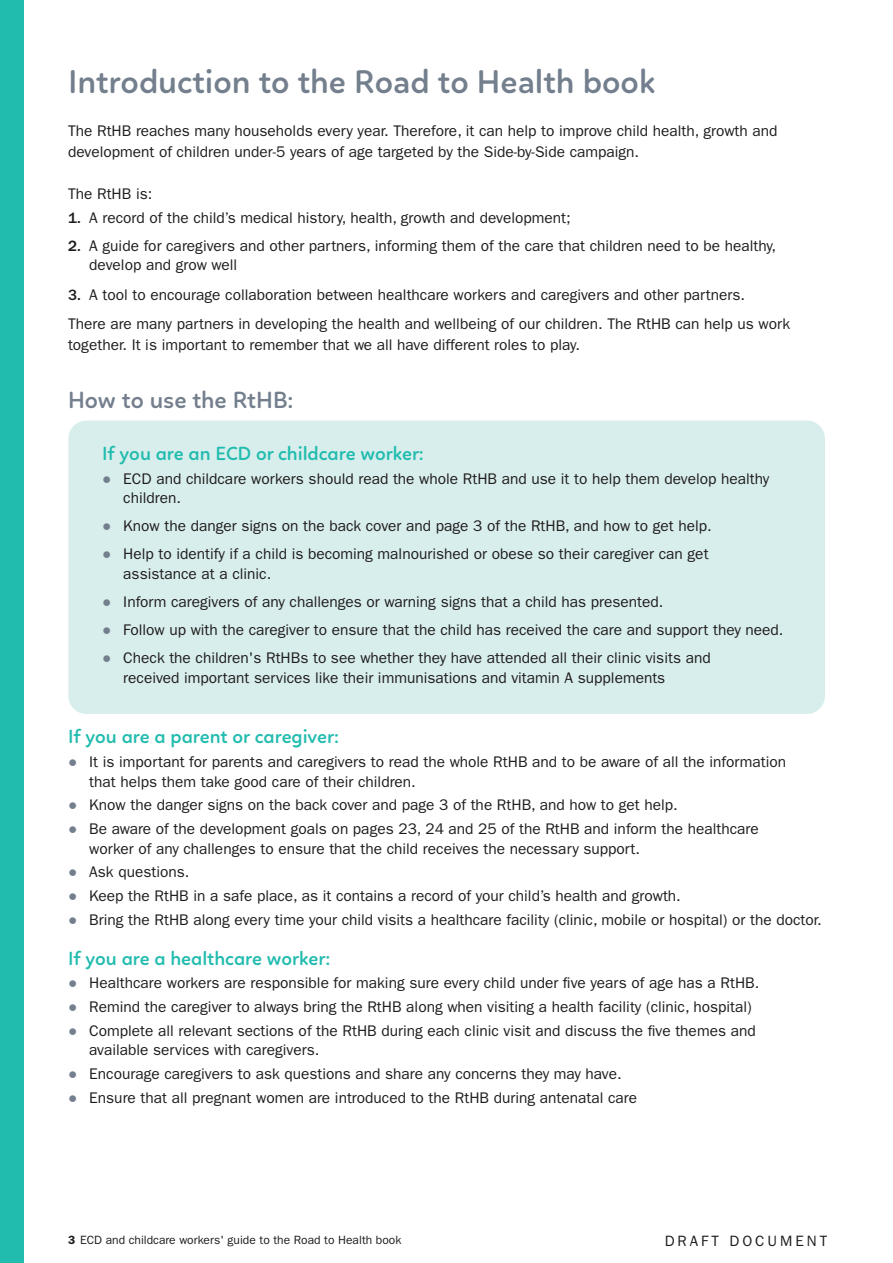
<style>
.page{position:relative;width:893px;height:1263px;background:#fff}
.page>*{position:absolute;margin:0;border:0;box-sizing:border-box;transform-origin:0 0}
.Main_heading{font:600 33.6px "Linotte";color:#747f8e}
.Subhead1{font:600 24px "Linotte";color:#747f8e}
.subhead3{font:600 19.5px "Linotte";color:#22bcaf}
.Body_Copy{font:15.45px/19.5px "ITC Franklin Gothic Std";color:#1f1c1d}
.Numbers{font:15.45px/19.5px "ITC Franklin Gothic Std";color:#1f1c1d}
.t1{font:15px "ITC Franklin Gothic Std";letter-spacing:.2em;color:#1f1c1d}
.t2{font:12px "ITC Franklin Gothic Std";color:#1f1c1d}
.s1{font-weight:500}
.s2{font-family:"Arial";color:#747f8e}
.s3{font-weight:600}
</style>
<div class="page">
<div style="left:68px;top:421px;width:757px;height:293px;background:#d8eeec;border-radius:18px"></div>
<div style="left:0;top:0;width:23px;height:1263px;background:#22bcaf"></div>
<p class="Main_heading" style="left:68px;top:62px;width:589px">Introduction to the Road to Health book</p>
<p class="Body_Copy" style="left:68px;top:120px;width:711px;line-height:21px">The RtHB reaches many households every year. Therefore, it can help to improve child health, growth and development of children under-5 years of age targeted by the Side-by-Side campaign.</p>
<p class="Body_Copy" style="left:68px;top:184px;width:86px">The RtHB is:</p>
<p class="Numbers" style="left:68px;top:208px;width:504px"><span class="s1">1.</span> A record of the child’s medical history, health, growth and development;</p>
<p class="Numbers" style="left:89px;top:236px;width:688px;text-indent:-21px"><span class="s1">2.</span> A guide for caregivers and other partners, informing them of the care that children need to be healthy, develop and grow well</p>
<p class="Numbers" style="left:68px;top:285px;width:679px"><span class="s1">3.</span> A tool to encourage collaboration between healthcare workers and caregivers and other partners.</p>
<p class="Body_Copy" style="left:68px;top:313px;width:723px;line-height:21px">There are many partners in developing the health and wellbeing of our children. The RtHB can help us work together. It is important to remember that we all have different roles to play.</p>
<p class="Subhead1" style="left:68px;top:386px;width:226px">How to use the RtHB:</p>
<p class="subhead3" style="left:102px;top:442px;width:323px">If you are an ECD or childcare worker:</p>
<p class="Body_Copy" style="left:123px;top:469px;width:647px;text-indent:-21px"><span class="s2">●</span> ECD and childcare workers should read the whole RtHB and use it to help them develop healthy children.</p>
<p class="Body_Copy" style="left:102px;top:517px;width:611px"><span class="s2">●</span> Know the danger signs on the back cover and page 3 of the RtHB, and how to get help.</p>
<p class="Body_Copy" style="left:123px;top:545px;width:587px;text-indent:-21px"><span class="s2">●</span> Help to identify if a child is becoming malnourished or obese so their caregiver can get assistance at a clinic.</p>
<p class="Body_Copy" style="left:102px;top:592px;width:563px"><span class="s2">●</span> Inform caregivers of any challenges or warning signs that a child has presented.</p>
<p class="Body_Copy" style="left:102px;top:620px;width:683px"><span class="s2">●</span> Follow up with the caregiver to ensure that the child has received the care and support they need.</p>
<p class="Body_Copy" style="left:123px;top:648px;width:589px;text-indent:-21px"><span class="s2">●</span> Check the children's RtHBs to see whether they have attended all their clinic visits and received important services like their immunisations and vitamin A supplements</p>
<p class="subhead3" style="left:68px;top:725px;width:272px">If you are a parent or caregiver:</p>
<p class="Body_Copy" style="left:89px;top:752px;width:698px;text-indent:-21px"><span class="s2">●</span> It is important for parents and caregivers to read the whole RtHB and to be aware of all the information that helps them take good care of their children.</p>
<p class="Body_Copy" style="left:68px;top:795px;width:611px"><span class="s2">●</span> Know the danger signs on the back cover and page 3 of the RtHB, and how to get help.</p>
<p class="Body_Copy" style="left:89px;top:819px;width:671px;text-indent:-21px"><span class="s2">●</span> Be aware of the development goals on pages 23, 24 and 25 of the RtHB and inform the healthcare worker of any challenges to ensure that the child receives the necessary support.</p>
<p class="Body_Copy" style="left:68px;top:862px;width:123px"><span class="s2">●</span> Ask questions.</p>
<p class="Body_Copy" style="left:68px;top:886px;width:614px"><span class="s2">●</span> Keep the RtHB in a safe place, as it contains a record of your child’s health and growth.</p>
<p class="Body_Copy" style="left:68px;top:910px;width:755px"><span class="s2">●</span> Bring the RtHB along every time your child visits a healthcare facility (clinic, mobile or hospital) or the doctor.</p>
<p class="subhead3" style="left:68px;top:946px;width:263px">If you are a healthcare worker:</p>
<p class="Body_Copy" style="left:68px;top:973px;width:693px"><span class="s2">●</span> Healthcare workers are responsible for making sure every child under five years of age has a RtHB.</p>
<p class="Body_Copy" style="left:68px;top:997px;width:685px"><span class="s2">●</span> Remind the caregiver to always bring the RtHB along when visiting a health facility (clinic, hospital)</p>
<p class="Body_Copy" style="left:89px;top:1021px;width:668px;text-indent:-21px"><span class="s2">●</span> Complete all relevant sections of the RtHB during each clinic visit and discuss the five themes and available services with caregivers.</p>
<p class="Body_Copy" style="left:68px;top:1064px;width:555px"><span class="s2">●</span> Encourage caregivers to ask questions and share any concerns they may have.</p>
<p class="Body_Copy" style="left:68px;top:1088px;width:571px"><span class="s2">●</span> Ensure that all pregnant women are introduced to the RtHB during antenatal care</p>
<p class="t2" style="left:68px;top:1233px;width:335px"><span class="s3">3</span> ECD and childcare workers' guide to the Road to Health book</p>
<p class="t1" style="left:665px;top:1232px;width:164px">DRAFT DOCUMENT</p>
</div>
